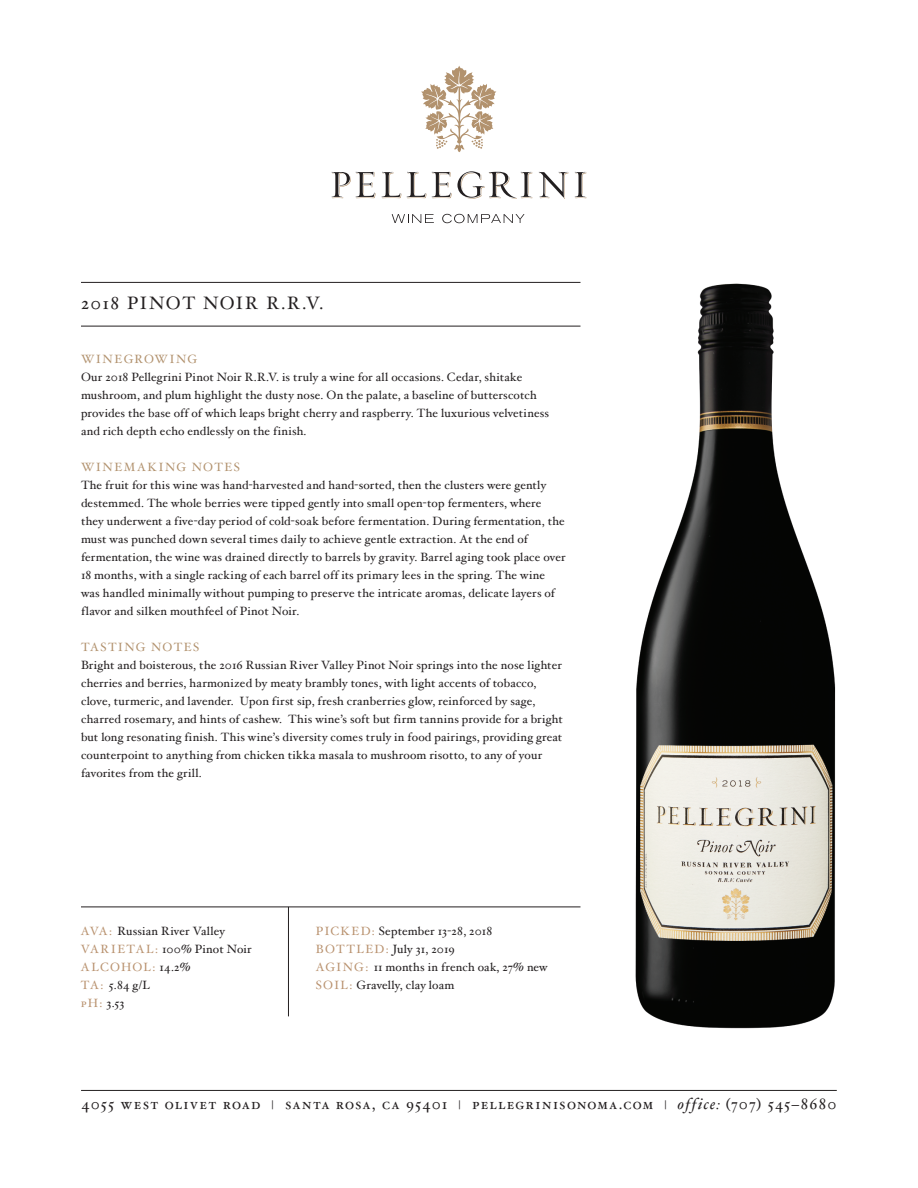
<style>
.page{position:relative;width:918px;height:1188px;background:#fff}
.page>*{position:absolute;margin:0;border:0;box-sizing:border-box;transform-origin:0 0}
.t1{font:18px "Hoefler Text Roman SC";letter-spacing:.065em;color:#231f20}
.t2{font:15.6px "Hoefler Text Roman SC";letter-spacing:.075em;color:#231f20}
.t3{font:12px/18px "Hoefler Text";letter-spacing:.015em;color:#231f20}
.t4{font:12px "Hoefler Text Roman SC";letter-spacing:.115em;color:#b2926e}
.t5{font:12px "Hoefler Text Roman SC";letter-spacing:.095em;color:#b9926f}
.s1{font-family:"Hoefler Text Roman SC";color:#b9926f}
.s2{font-family:"Hoefler Text";color:#231f20}
.s3{font-size:12.15px}
.s4{font-family:"Hoefler Text";font-style:italic}
</style>
<div class="page">
<img style="left:635px;top:283px;width:201px;height:746px">
<hr style="left:81px;top:282px;width:499px;height:1px;background:#231f20">
<hr style="left:81px;top:326px;width:499px;height:1px;background:#231f20">
<hr style="left:288px;top:907px;width:1px;height:109px;background:#231f20">
<hr style="left:81px;top:907px;width:499px;height:1px;background:#231f20">
<hr style="left:81px;top:1090px;width:756px;height:1px;background:#231f20">
<svg style="left:332px;top:172px;width:44px;height:26px"></svg>
<svg style="left:382px;top:172px;width:19px;height:26px"></svg>
<svg style="left:407px;top:171px;width:125px;height:28px"></svg>
<svg style="left:539px;top:172px;width:30px;height:27px"></svg>
<svg style="left:575px;top:172px;width:11px;height:26px"></svg>
<svg style="left:421px;top:66px;width:75px;height:86px"></svg>
<svg style="left:392px;top:214px;width:42px;height:9px"></svg>
<svg style="left:442px;top:214px;width:83px;height:9px"></svg>
<h1 class="t1" style="left:81px;top:292px;width:244px">2018 PINOT NOIR R.R.V.</h1>
<p class="t4" style="left:81px;top:352px;width:118px">WINEGROWING</p>
<p class="t3" style="left:81px;top:368px;width:470px">Our 2018 Pellegrini Pinot Noir R.R.V. is truly a wine for all occasions. Cedar, shitake mushroom, and plum highlight the dusty nose. On the palate, a baseline of butterscotch provides the base off of which leaps bright cherry and raspberry. The luxurious velvetiness and rich depth echo endlessly on the finish.</p>
<p class="t4" style="left:81px;top:460px;width:160px">WINEMAKING NOTES</p>
<p class="t3" style="left:81px;top:476px;width:486px">The fruit for this wine was hand-harvested and hand-sorted, then the clusters were gently destemmed. The whole berries were tipped gently into small open-top fermenters, where they underwent a five-day period of cold-soak before fermentation. During fermentation, the must was punched down several times daily to achieve gentle extraction. At the end of fermentation, the wine was drained directly to barrels by gravity. Barrel aging took place over 18 months, with a single racking of each barrel off its primary lees in the spring. The wine was handled minimally without pumping to preserve the intricate aromas, delicate layers of flavor and silken mouthfeel of Pinot Noir.</p>
<p class="t4" style="left:81px;top:640px;width:120px">TASTING NOTES</p>
<p class="t3" style="left:81px;top:656px;width:483px">Bright and boisterous, the 2016 Russian River Valley Pinot Noir springs into the nose lighter cherries and berries, harmonized by meaty brambly tones, with light accents of tobacco, clove, turmeric, and lavender. Upon first sip, fresh cranberries glow, reinforced by sage, charred rosemary, and hints of cashew. This wine’s soft but firm tannins provide for a bright but long resonating finish. This wine’s diversity comes truly in food pairings, providing great counterpoint to anything from chicken tikka masala to mushroom risotto, to any of your favorites from the grill.</p>
<p class="t3" style="left:81px;top:922px;width:172px"><span class="s1">AVA:</span> Russian River Valley<br><span class="s1">VA RIETA L:</span> 100% Pinot Noir</p>
<p class="t5" style="left:81px;top:960px;width:111px">ALCOHOL: <span class="s2">14.2%</span></p>
<p class="t3" style="left:81px;top:976px;width:71px"><span class="s1">TA:</span> 5.84 g/L <span class="s1">pH:</span> 3.53</p>
<p class="t3" style="left:316px;top:922px;width:233px"><span class="s1">PICKED:</span> September 13-28, 2018<br><span class="s1">BOTTLED:</span> July 31, 2019<br><span class="s1">AGING:</span> 11 months in french oak, 27% new<br><span class="s1">SOIL:</span> Gravelly, clay loam</p>
<h2 class="t2" style="left:82px;top:1095px;width:756px">4055 west olivet road <span class="s3">|</span> santa rosa, ca 95401 <span class="s3">|</span> pellegrinisonoma.com <span class="s3">|</span> <span class="s4">office:</span> (707) 545–8680</h2>
</div>
